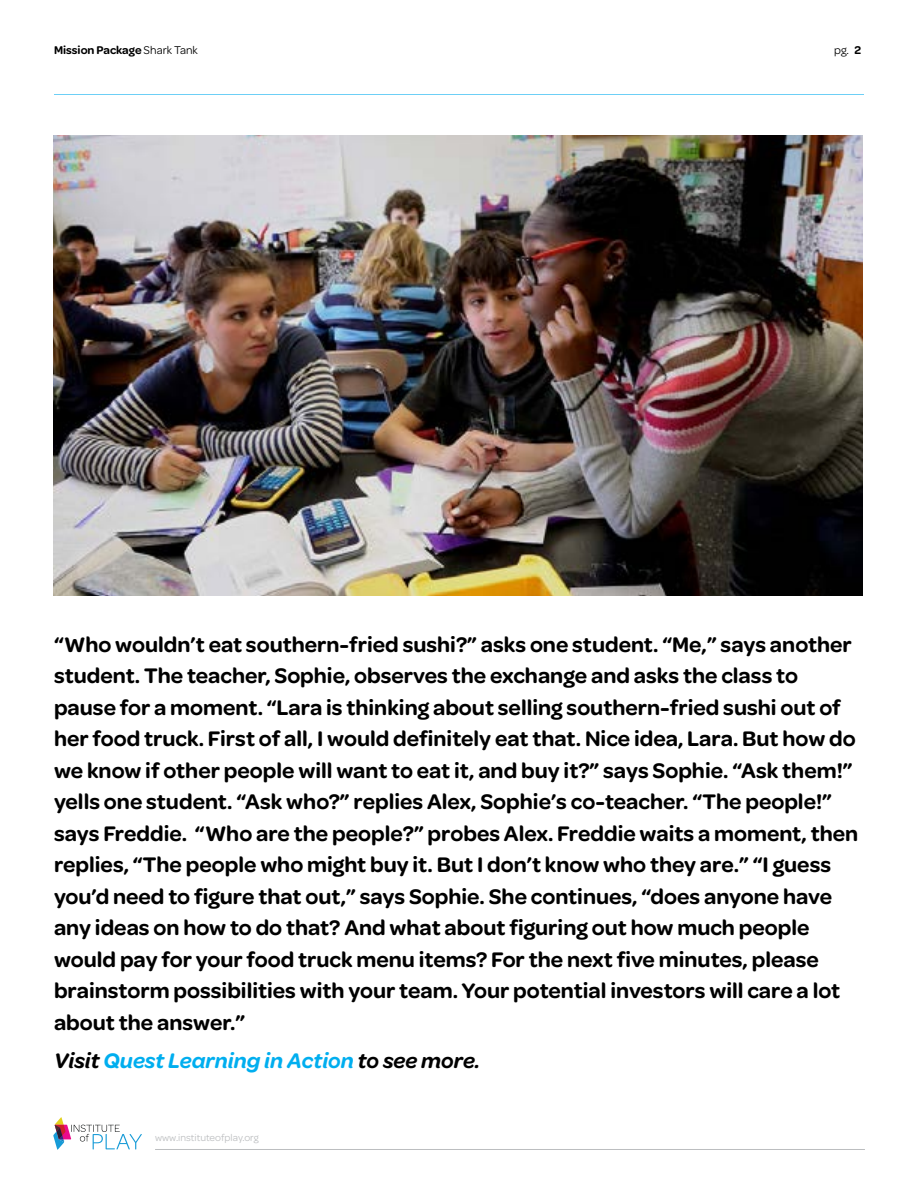
<style>
.page{position:relative;width:918px;height:1188px;background:#fff}
.page>*{position:absolute;margin:0;border:0;box-sizing:border-box;transform-origin:0 0}
.t1{font:600 22.5px/31.5px "Omnes";color:#000}
.t2{font:italic 600 22.5px "Omnes";color:#00aeef}
.t3{font:600 12px "Omnes";color:#000}
.t4{font:12px "Omnes";color:#000}
.t5{font:10.5px "Omnes";color:#bcbec0}
.s1{font-weight:400}
.s2{font-weight:600}
.s3{color:#000}
</style>
<div class="page">
<hr style="left:155px;top:1149px;width:710px;height:1px;background:#bcbec0">
<svg style="left:53px;top:1117px;width:89px;height:33px"></svg>
<hr style="left:54px;top:94px;width:810px;height:1px;background:#6dcff6">
<img style="left:54px;top:135px;width:809px;height:461px">
<p class="t3" style="left:54px;top:41px;width:145px">Mission Package <span class="s1">Shark Tank</span></p>
<p class="t4" style="left:834px;top:42px;width:28px">pg. <span class="s2">2</span></p>
<p class="t1" style="left:54px;top:628px;width:806px">“Who wouldn’t eat southern-fried sushi?” asks one student. “Me,” says another student. The teacher, Sophie, observes the exchange and asks the class to pause for a moment. “Lara is thinking about selling southern-fried sushi out of her food truck. First of all, I would definitely eat that. Nice idea, Lara. But how do we know if other people will want to eat it, and buy it?” says Sophie. “Ask them!” yells one student. “Ask who?” replies Alex, Sophie’s co-teacher. “The people!” says Freddie. “Who are the people?” probes Alex. Freddie waits a moment, then replies, “The people who might buy it. But I don’t know who they are.” “I guess you’d need to figure that out,” says Sophie. She continues, “does anyone have any ideas on how to do that? And what about figuring out how much people would pay for your food truck menu items? For the next five minutes, please brainstorm possibilities with your team. Your potential investors will care a lot about the answer.”</p>
<p class="t2" style="left:54px;top:1045px;width:428px"><span class="s3">Visit</span> Quest Learning in Action <span class="s3">to see more.</span></p>
<p class="t5" style="left:155px;top:1131px;width:105px">www.instituteofplay.org</p>
</div>
